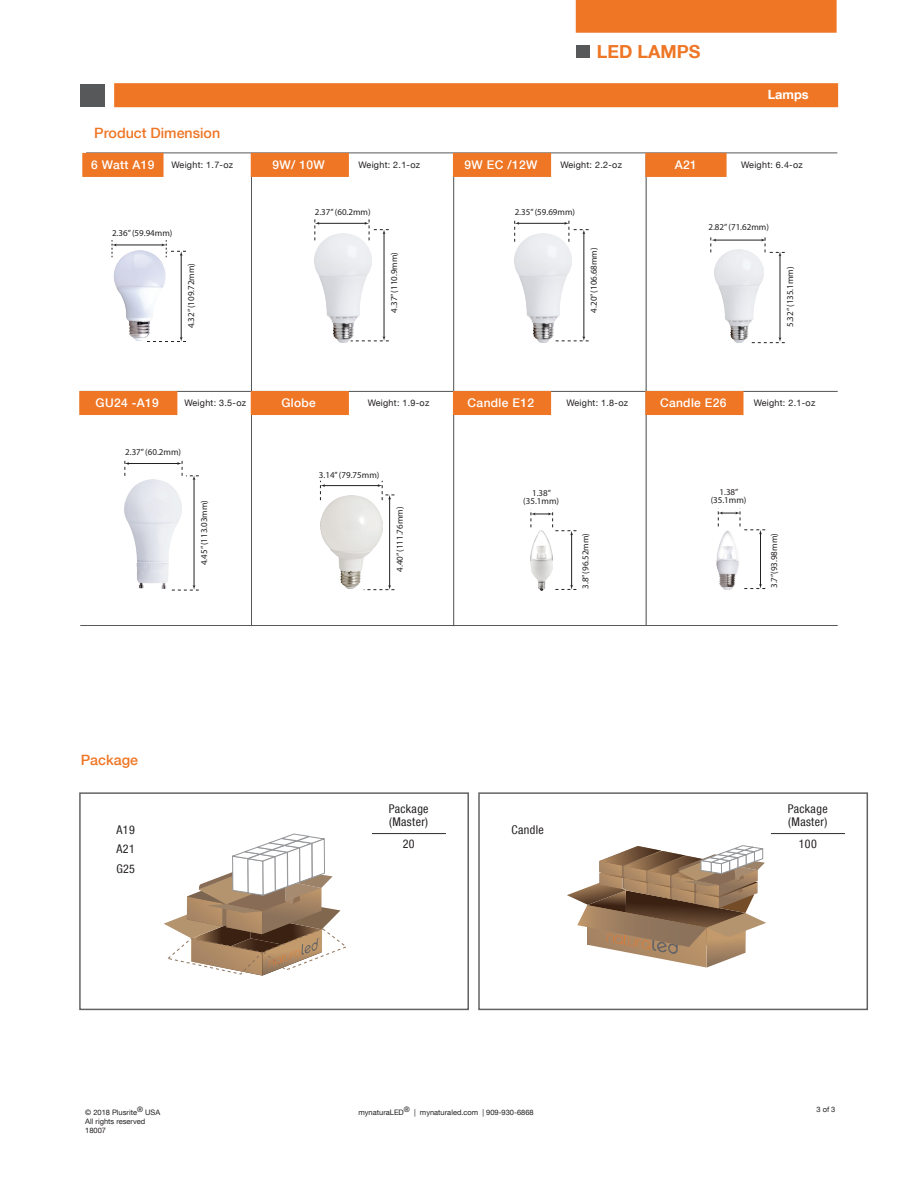
<style>
.page{position:relative;width:918px;height:1188px;background:#fff}
.page>*{position:absolute;margin:0;border:0;box-sizing:border-box;transform-origin:0 0}
.t1{font:700 18px "Helvetica Neue LT Com";color:#ee7625}
.t2{font:500 14.25px "Helvetica Neue LT Com";color:#ee7625}
.t3{font:700 12.75px "Helvetica Neue LT Com";color:#fff}
.t4{font:500 12px "Helvetica Neue LT Com";letter-spacing:.03em;color:#fff}
.t5{font:condensed 12px/13.5px "Helvetica Neue LT Com";letter-spacing:.03em;color:#231f20}
.t6{font:9px/7.5px "Myriad Pro";color:#231f20;text-align:center}
.t7{font:9px "Helvetica Neue LT Com";letter-spacing:.03em;color:#231f20}
.t8{font:7.5px/9px "Helvetica Neue LT Com";color:#231f20}
</style>
<div class="page">
<hr style="left:251px;top:160px;width:1px;height:466px;background:#57585a">
<hr style="left:453px;top:155px;width:1px;height:471px;background:#57585a">
<hr style="left:80px;top:625px;width:758px;height:1px;background:#57585a">
<hr style="left:646px;top:154px;width:1px;height:472px;background:#57585a">
<hr style="left:86px;top:153px;width:751px;height:1px;background:#57585a">
<hr style="left:80px;top:391px;width:758px;height:1px;background:#57585a">
<div style="left:114px;top:83px;width:724px;height:24px;background:#ee7625;border:2px solid #ee7625"></div>
<div style="left:81px;top:84px;width:24px;height:22px;background:#57585a"></div>
<div style="left:82px;top:153px;width:82px;height:24px;background:#ee7625"></div>
<img style="left:112px;top:250px;width:55px;height:91px">
<hr style="left:181px;top:254px;width:1px;height:84px;background:#252122">
<svg style="left:145px;top:337px;width:41px;height:5px"></svg>
<hr style="left:115px;top:245px;width:48px;height:1px;background:#252122">
<svg style="left:112px;top:240px;width:5px;height:17px"></svg>
<svg style="left:162px;top:240px;width:24px;height:17px"></svg>
<div style="left:251px;top:153px;width:98px;height:24px;background:#ee7625"></div>
<img style="left:314px;top:234px;width:58px;height:109px">
<hr style="left:384px;top:233px;width:1px;height:105px;background:#252122">
<svg style="left:351px;top:336px;width:38px;height:6px"></svg>
<hr style="left:318px;top:223px;width:48px;height:1px;background:#252122">
<svg style="left:315px;top:219px;width:4px;height:21px"></svg>
<svg style="left:365px;top:219px;width:24px;height:21px"></svg>
<div style="left:79px;top:391px;width:98px;height:24px;background:#ee7625"></div>
<img style="left:125px;top:479px;width:57px;height:110px">
<hr style="left:194px;top:479px;width:1px;height:108px;background:#252122">
<svg style="left:170px;top:585px;width:29px;height:6px"></svg>
<hr style="left:128px;top:463px;width:51px;height:1px;background:#252122">
<svg style="left:125px;top:460px;width:4px;height:16px"></svg>
<svg style="left:177px;top:460px;width:22px;height:20px"></svg>
<img style="left:320px;top:496px;width:63px;height:93px">
<hr style="left:389px;top:498px;width:1px;height:89px;background:#252122">
<svg style="left:364px;top:585px;width:30px;height:5px"></svg>
<hr style="left:324px;top:485px;width:55px;height:1px;background:#252122">
<svg style="left:320px;top:481px;width:5px;height:19px"></svg>
<svg style="left:378px;top:481px;width:16px;height:19px"></svg>
<img style="left:531px;top:535px;width:22px;height:55px">
<hr style="left:571px;top:534px;width:1px;height:52px;background:#252122">
<svg style="left:555px;top:585px;width:21px;height:5px"></svg>
<svg style="left:531px;top:509px;width:45px;height:26px"></svg>
<hr style="left:372px;top:834px;width:74px;height:1px;background:#231f20">
<hr style="left:372px;top:833px;width:74px;height:1px;background:#231f20">
<div style="left:79px;top:792px;width:390px;height:218px;border:2px solid #636366"></div>
<hr style="left:771px;top:834px;width:74px;height:1px;background:#231f20">
<hr style="left:771px;top:833px;width:74px;height:1px;background:#231f20">
<div style="left:478px;top:792px;width:390px;height:218px;border:2px solid #636366"></div>
<svg style="left:164px;top:833px;width:182px;height:143px"></svg>
<svg style="left:567px;top:845px;width:199px;height:123px"></svg>
<div style="left:576px;top:0;width:261px;height:33px;background:#ee7625"></div>
<div style="left:577px;top:45px;width:13px;height:13px;background:#57585a"></div>
<div style="left:453px;top:153px;width:98px;height:24px;background:#ee7625"></div>
<img style="left:514px;top:234px;width:58px;height:109px">
<hr style="left:584px;top:233px;width:1px;height:105px;background:#252122">
<svg style="left:554px;top:336px;width:35px;height:6px"></svg>
<hr style="left:518px;top:223px;width:48px;height:1px;background:#252122">
<svg style="left:514px;top:220px;width:5px;height:22px"></svg>
<svg style="left:564px;top:220px;width:25px;height:22px"></svg>
<div style="left:645px;top:153px;width:82px;height:24px;background:#ee7625"></div>
<img style="left:715px;top:249px;width:49px;height:93px">
<hr style="left:780px;top:255px;width:1px;height:84px;background:#252122">
<svg style="left:749px;top:337px;width:36px;height:6px"></svg>
<hr style="left:715px;top:240px;width:48px;height:1px;background:#252122">
<svg style="left:711px;top:237px;width:5px;height:15px"></svg>
<svg style="left:761px;top:237px;width:24px;height:19px"></svg>
<div style="left:251px;top:391px;width:98px;height:24px;background:#ee7625"></div>
<div style="left:453px;top:391px;width:98px;height:24px;background:#ee7625"></div>
<div style="left:645px;top:391px;width:98px;height:24px;background:#ee7625"></div>
<img style="left:716px;top:534px;width:23px;height:56px">
<hr style="left:760px;top:533px;width:1px;height:52px;background:#252122">
<svg style="left:744px;top:584px;width:21px;height:5px"></svg>
<svg style="left:718px;top:508px;width:47px;height:26px"></svg>
<h2 class="t2" style="left:94px;top:124px;width:127px">Product Dimension</h2>
<h3 class="t4" style="left:91px;top:157px;width:65px">6 Watt A19</h3>
<p class="t7" style="left:172px;top:159px;width:63px">Weight: 1.7-oz</p>
<p class="t6" style="left:112px;top:229px;width:62px">2.36” (59.94mm)</p>
<p class="t6" style="left:187px;top:328px;width:67px;rotate:-90deg">4.32” (109.72mm)</p>
<h3 class="t4" style="left:273px;top:157px;width:54px">9W/ 10W</h3>
<p class="t7" style="left:359px;top:159px;width:63px">Weight: 2.1-oz</p>
<p class="t6" style="left:315px;top:208px;width:57px">2.37” (60.2mm)</p>
<p class="t6" style="left:390px;top:313px;width:62px;rotate:-90deg">4.37” (110.9mm)</p>
<h1 class="t1" style="left:597px;top:40px;width:105px">LED LAMPS</h1>
<h3 class="t3" style="left:768px;top:87px;width:43px">Lamps</h3>
<h3 class="t4" style="left:464px;top:157px;width:75px">9W EC /12W</h3>
<p class="t7" style="left:560px;top:159px;width:63px">Weight: 2.2-oz</p>
<p class="t6" style="left:515px;top:208px;width:62px">2.35” (59.69mm)</p>
<p class="t6" style="left:590px;top:313px;width:67px;rotate:-90deg">4.20” (106.68mm)</p>
<h3 class="t4" style="left:675px;top:157px;width:24px">A21</h3>
<p class="t7" style="left:741px;top:159px;width:63px">Weight: 6.4-oz</p>
<p class="t6" style="left:708px;top:223px;width:62px">2.82” (71.62mm)</p>
<p class="t6" style="left:786px;top:327px;width:62px;rotate:-90deg">5.32” (135.1mm)</p>
<h3 class="t4" style="left:96px;top:395px;width:65px">GU24 -A19</h3>
<p class="t7" style="left:184px;top:397px;width:63px">Weight: 3.5-oz</p>
<p class="t6" style="left:125px;top:448px;width:57px">2.37” (60.2mm)</p>
<p class="t6" style="left:200px;top:565px;width:67px;rotate:-90deg">4.45” (113.03mm)</p>
<h3 class="t4" style="left:281px;top:395px;width:36px">Globe</h3>
<p class="t7" style="left:368px;top:397px;width:63px">Weight: 1.9-oz</p>
<h3 class="t4" style="left:468px;top:395px;width:68px">Candle E12</h3>
<p class="t7" style="left:566px;top:397px;width:63px">Weight: 1.8-oz</p>
<h3 class="t4" style="left:660px;top:395px;width:68px">Candle E26</h3>
<p class="t7" style="left:754px;top:397px;width:63px">Weight: 2.1-oz</p>
<p class="t6" style="left:319px;top:472px;width:62px">3.14” (79.75mm)</p>
<p class="t6" style="left:396px;top:572px;width:67px;rotate:-90deg">4.40” (111.76mm)</p>
<p class="t6" style="left:523px;top:489px;width:37px">1.38” (35.1mm)</p>
<p class="t6" style="left:582px;top:589px;width:57px;rotate:-90deg">3.8” (96.52mm)</p>
<p class="t6" style="left:711px;top:488px;width:37px">1.38” (35.1mm)</p>
<p class="t6" style="left:770px;top:588px;width:56px;rotate:-90deg">3.7”(93.98mm)</p>
<h2 class="t2" style="left:81px;top:752px;width:59px">Package</h2>
<h3 class="t5" style="left:116px;top:820px;width:20px;line-height:19.5px;text-align:justify">A19<br>A21<br>G25</h3>
<h3 class="t5" style="left:389px;top:802px;width:41px">Package (Master)</h3>
<h3 class="t5" style="left:403px;top:837px;width:13px">20</h3>
<h3 class="t5" style="left:512px;top:823px;width:34px">Candle</h3>
<h3 class="t5" style="left:788px;top:802px;width:41px">Package (Master)</h3>
<h3 class="t5" style="left:799px;top:837px;width:19px">100</h3>
<p class="t8" style="left:85px;top:1107px;width:77px">© 2018 Plusrite® USA</p>
<p class="t8" style="left:414px;top:1107px;width:121px">| mynaturaled.com | 909-930-6868</p>
<p class="t8" style="left:85px;top:1116px;width:61px">All rights reserved<br>18007</p>
<p class="t8" style="left:359px;top:1107px;width:53px">mynaturaLED®</p>
<p class="t8" style="left:816px;top:1104px;width:21px">3 of 3</p>
</div>
